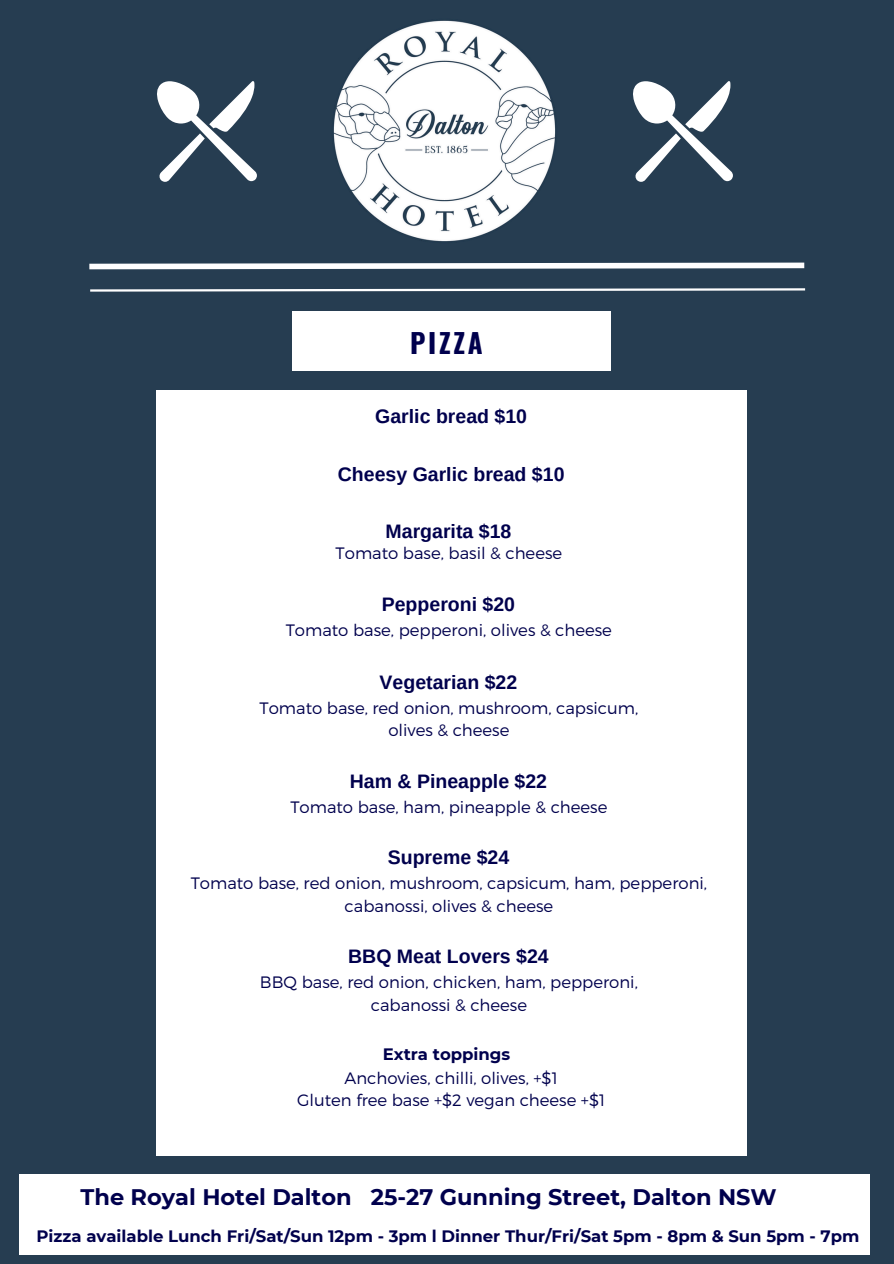
<style>
.page{position:relative;width:894px;height:1264px;background:#fff}
.page>*{position:absolute;margin:0;border:0;box-sizing:border-box;transform-origin:0 0}
.t1{font:700 27px "Oswald";letter-spacing:.1em;color:#00004d}
.t2{font:700 22.5px "Montserrat";color:#00004d}
.t3{font:700 19.5px "Arimo";color:#00004d}
.t4{font:300 16.5px "Montserrat";color:#00004d}
.t5{font:700 16.5px "Montserrat";color:#00004d}
</style>
<div class="page">
<div style="left:0;top:0;width:893px;height:1263px;background:#263d51"></div>
<svg style="left:90px;top:288px;width:716px;height:4px"></svg>
<svg style="left:89px;top:262px;width:716px;height:8px"></svg>
<img style="left:333px;top:20px;width:223px;height:222px">
<div style="left:156px;top:390px;width:590px;height:765px;background:#fff"></div>
<div style="left:292px;top:311px;width:318px;height:60px;background:#fff"></div>
<div style="left:19px;top:1174px;width:850px;height:80px;background:#fff"></div>
<svg style="left:157px;top:81px;width:100px;height:101px"></svg>
<svg style="left:633px;top:81px;width:99px;height:101px"></svg>
<p class="t1" style="left:410px;top:321px;width:74px">PIZZA</p>
<h1 class="t3" style="left:375px;top:405px;width:153px">Garlic bread $10</h1>
<h3 class="t3" style="left:338px;top:463px;width:228px">Cheesy Garlic bread $10</h3>
<h3 class="t3" style="left:385px;top:520px;width:127px">Margarita $18</h3>
<p class="t4" style="left:335px;top:543px;width:228px">Tomato base, basil &amp; cheese</p>
<p class="t3" style="left:381px;top:593px;width:135px">Pepperoni $20</p>
<p class="t4" style="left:286px;top:619px;width:327px">Tomato base, pepperoni, olives &amp; cheese</p>
<p class="t3" style="left:379px;top:671px;width:139px">Vegetarian $22</p>
<p class="t4" style="left:259px;top:697px;width:380px">Tomato base, red onion, mushroom, capsicum,</p>
<p class="t4" style="left:388px;top:719px;width:123px">olives &amp; cheese</p>
<p class="t3" style="left:350px;top:770px;width:199px">Ham &amp; Pineapple $22</p>
<p class="t4" style="left:290px;top:796px;width:318px">Tomato base, ham, pineapple &amp; cheese</p>
<p class="t3" style="left:387px;top:846px;width:123px">Supreme $24</p>
<p class="t4" style="left:191px;top:872px;width:518px">Tomato base, red onion, mushroom, capsicum, ham, pepperoni,</p>
<p class="t4" style="left:344px;top:895px;width:210px">cabanossi, olives &amp; cheese</p>
<p class="t3" style="left:348px;top:945px;width:202px">BBQ Meat Lovers $24</p>
<p class="t4" style="left:260px;top:971px;width:379px">BBQ base, red onion, chicken, ham, pepperoni,</p>
<p class="t4" style="left:370px;top:994px;width:158px">cabanossi &amp; cheese</p>
<p class="t5" style="left:382px;top:1044px;width:129px">Extra toppings</p>
<p class="t4" style="left:344px;top:1067px;width:215px">Anchovies, chilli, olives, +$1</p>
<p class="t4" style="left:297px;top:1089px;width:309px">Gluten free base +$2 vegan cheese +$1</p>
<p class="t2" style="left:81px;top:1183px;width:697px">The Royal Hotel Dalton 25-27 Gunning Street, Dalton NSW</p>
<p class="t5" style="left:37px;top:1225px;width:824px">Pizza available Lunch Fri/Sat/Sun 12pm - 3pm l Dinner Thur/Fri/Sat 5pm - 8pm &amp; Sun 5pm - 7pm</p>
</div>
